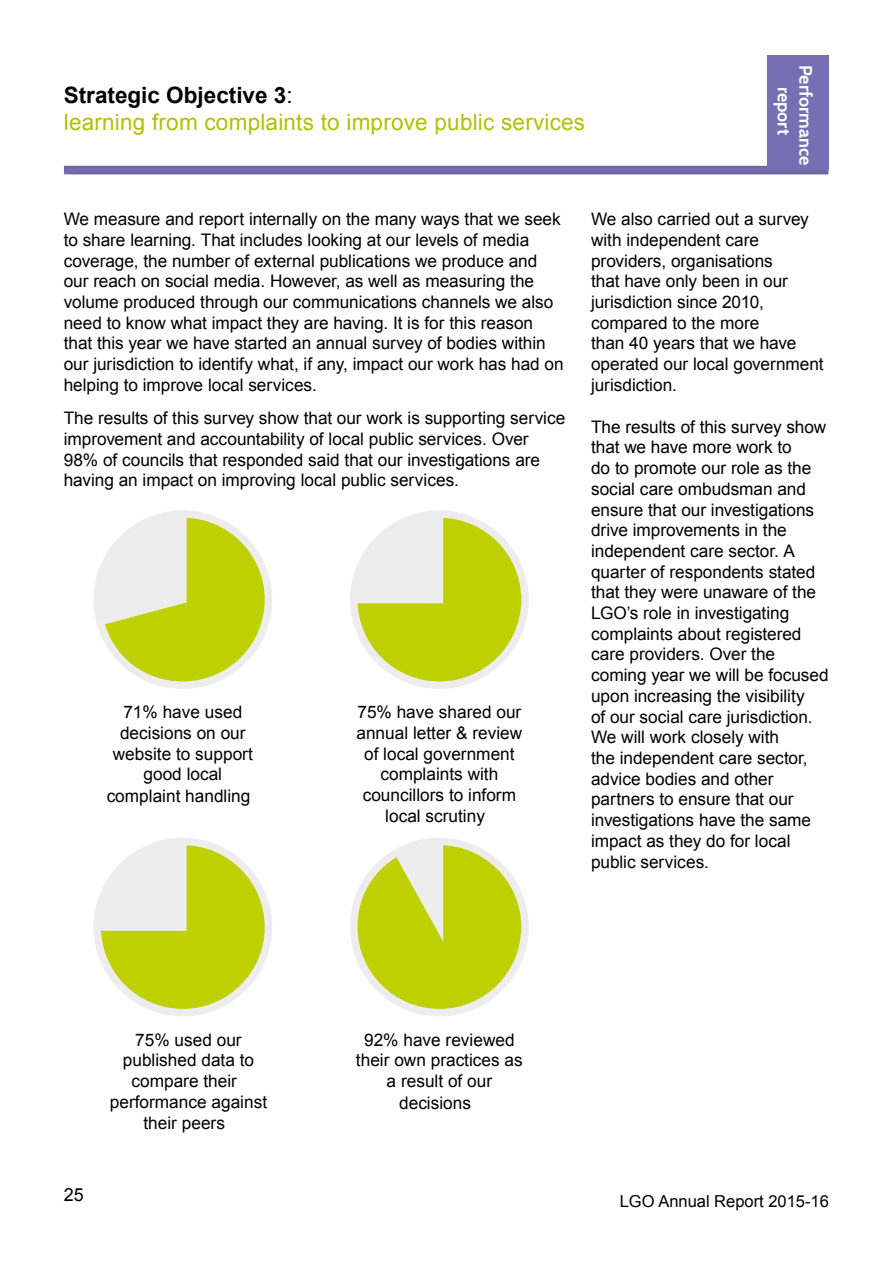
<style>
.page{position:relative;width:893px;height:1263px;background:#fff}
.page>*{position:absolute;margin:0;border:0;box-sizing:border-box;transform-origin:0 0}
.t1{font:22.5px/27px "Arial";letter-spacing:.01em;color:#b0c100}
.t2{font:700 18px/21.6px "Cabin";color:#fff;text-align:center}
.t3{font:18px "Arial";color:#000}
.t4{font:17.25px/20.7px "Arial";letter-spacing:-.005em;color:#000}
.t5{font:16.5px "Arial";color:#000}
.s1{font-weight:700;color:#000}
.s2{color:#000}
</style>
<div class="page">
<div style="left:50px;top:154px;width:791px;height:21px;background:#000;opacity:.27"></div>
<div style="left:767px;top:55px;width:62px;height:115px;background:#776fb1"></div>
<svg style="left:350px;top:510px;width:179px;height:179px"></svg>
<svg style="left:350px;top:838px;width:179px;height:178px"></svg>
<svg style="left:94px;top:510px;width:178px;height:179px"></svg>
<svg style="left:94px;top:838px;width:178px;height:178px"></svg>
<h1 class="t1" style="left:64px;top:82px;width:523px"><span class="s1">Strategic Objective 3</span><span class="s2">:<br></span>learning from complaints to improve public services</h1>
<p class="t2" style="left:817px;top:65px;width:101px;rotate:90deg">Performance report</p>
<p class="t4" style="left:64px;top:209px;width:501px">We measure and report internally on the many ways that we seek to share learning. That includes looking at our levels of media coverage, the number of external publications we produce and our reach on social media. However, as well as measuring the volume produced through our communications channels we also need to know what impact they are having. It is for this reason that this year we have started an annual survey of bodies within our jurisdiction to identify what, if any, impact our work has had on helping to improve local services.</p>
<p class="t4" style="left:64px;top:408px;width:503px">The results of this survey show that our work is supporting service improvement and accountability of local public services. Over 98% of councils that responded said that our investigations are having an impact on improving local public services.</p>
<p class="t4" style="left:107px;top:702px;width:148px;text-align:center">71% have used decisions on our website to support good local complaint handling</p>
<p class="t4" style="left:356px;top:702px;width:167px;text-align:center">75% have shared our annual letter &amp; review of local government complaints with councillors to inform local scrutiny</p>
<p class="t4" style="left:591px;top:209px;width:234px">We also carried out a survey with independent care providers, organisations<br>that have only been in our jurisdiction since 2010, compared to the more<br>than 40 years that we have operated our local government jurisdiction.</p>
<p class="t4" style="left:591px;top:416px;width:239px">The results of this survey show that we have more work to<br>do to promote our role as the social care ombudsman and ensure that our investigations drive improvements in the independent care sector. A quarter of respondents stated that they were unaware of the<br>LGO’s role in investigating complaints about registered care providers. Over the coming year we will be focused upon increasing the visibility<br>of our social care jurisdiction.<br>We will work closely with<br>the independent care sector, advice bodies and other partners to ensure that our investigations have the same impact as they do for local public services.</p>
<p class="t3" style="left:64px;top:1183px;width:22px">25</p>
<p class="t4" style="left:110px;top:1029px;width:159px;text-align:center">75% used our published data to compare their performance against their peers</p>
<p class="t4" style="left:356px;top:1029px;width:168px;text-align:center">92% have reviewed their own practices as a result of our decisions</p>
<p class="t5" style="left:620px;top:1190px;width:211px">LGO Annual Report 2015-16</p>
</div>
